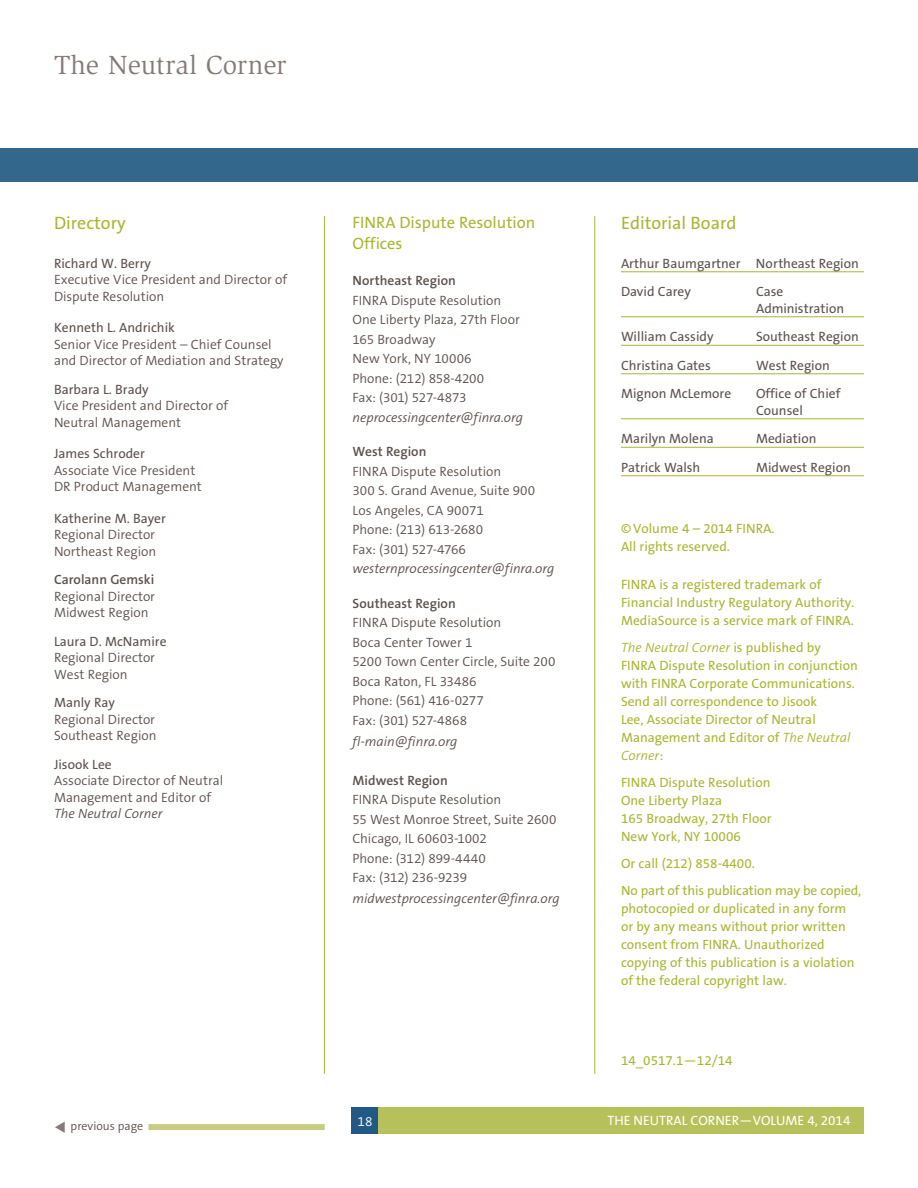
<style>
.page{position:relative;width:918px;height:1188px;background:#fff}
.page>*{position:absolute;margin:0;border:0;box-sizing:border-box;transform-origin:0 0}
.t1{font:27px "Slimbach LT";color:#857a77}
.t2{font:18px "The Sans B5 Plain";color:#a9b632}
.text_head_sub{font:16.5px/21px "The Sans B5 Plain";color:#a9b632}
.t3{font:13.5px/18px "The Sans B5 Plain";color:#a9b632}
.text{font:300 13.5px/16.5px "The Sans B4";color:#5d514e}
.directory_text{font:300 13.5px/16.5px "The Sans B4";color:#5d514e}
.text-2{font:13.5px/16.5px "The Sans B5 Plain";color:#5d514e}
.text-3{font:italic 300 13.5px "The Sans B4";color:#5d514e}
.directory_head{font:13.5px "The Sans B5 Plain";color:#5d514e}
.text-4{font:600 13.5px "The Sans B6";color:#5d514e}
.t4{font:13.5px "The Sans B5 Plain";color:#fff}
.text-5{font:300 13.5px "The Sans B4";letter-spacing:-.025em;color:#5d514e}
.directory_head-2{font:600 13.5px "The Sans B6";color:#5d514e}
.page_numbers{font:300 13.5px "The Sans B4";color:#fff}
.text-6{font:300 12px "The Sans B4";color:#5d514e}
.s1{font-family:"The Sans B6";font-weight:600}
.s2{font-style:italic}
.s3{font-family:"The Sans B4";font-weight:300;font-style:italic}
</style>
<div class="page">
<div style="left:148px;top:1124px;width:177px;height:6px;background:#c7ce82"></div>
<div style="left:0;top:148px;width:918px;height:34px;background:#33678c"></div>
<div style="left:378px;top:1107px;width:486px;height:27px;background:#b7c15c"></div>
<div style="left:351px;top:1107px;width:27px;height:27px;background:#215885"></div>
<hr style="left:621px;top:271px;width:243px;height:1px;background:#a9b632">
<hr style="left:621px;top:316px;width:243px;height:1px;background:#a9b632">
<hr style="left:621px;top:345px;width:243px;height:1px;background:#a9b632">
<hr style="left:621px;top:373px;width:243px;height:1px;background:#a9b632">
<hr style="left:621px;top:418px;width:243px;height:1px;background:#a9b632">
<hr style="left:621px;top:447px;width:243px;height:1px;background:#a9b632">
<hr style="left:621px;top:475px;width:243px;height:1px;background:#a9b632">
<hr style="left:594px;top:216px;width:1px;height:858px;background:#a9b632">
<hr style="left:324px;top:216px;width:1px;height:858px;background:#a9b632">
<h1 class="t1" style="left:54px;top:50px;width:234px">The Neutral Corner</h1>
<p class="text_head_sub" style="left:352px;top:213px;width:184px">FINRA Dispute Resolution<br>Offices</p>
<p class="text-4" style="left:352px;top:273px;width:105px">Northeast Region</p>
<p class="text" style="left:352px;top:292px;width:150px">FINRA Dispute Resolution</p>
<p class="text" style="left:352px;top:312px;width:169px">One Liberty Plaza, 27th Floor</p>
<p class="text" style="left:352px;top:331px;width:85px">165 Broadway</p>
<p class="text" style="left:352px;top:351px;width:121px">New York, NY 10006</p>
<p class="text" style="left:352px;top:370px;width:133px">Phone: (212) 858-4200</p>
<p class="text" style="left:352px;top:390px;width:116px">Fax: (301) 527-4873</p>
<p class="text-3" style="left:352px;top:410px;width:172px">neprocessingcenter@finra.org</p>
<p class="text-4" style="left:352px;top:444px;width:75px">West Region</p>
<p class="text" style="left:352px;top:463px;width:150px">FINRA Dispute Resolution</p>
<p class="text" style="left:352px;top:483px;width:184px">300 S. Grand Avenue, Suite 900</p>
<p class="text" style="left:352px;top:502px;width:133px">Los Angeles, CA 90071</p>
<p class="text" style="left:352px;top:522px;width:132px">Phone: (213) 613-2680</p>
<p class="text-5" style="left:352px;top:542px;width:115px">Fax: (301) 527-4766</p>
<p class="text-3" style="left:352px;top:561px;width:203px">westernprocessingcenter@finra.org</p>
<p class="text" style="left:352px;top:594px;width:205px;line-height:19.5px"><span class="s1">Southeast Region<br></span>FINRA Dispute Resolution<br>Boca Center Tower 1<br>5200 Town Center Circle, Suite 200</p>
<p class="text" style="left:352px;top:673px;width:126px">Boca Raton, FL 33486</p>
<p class="text" style="left:352px;top:693px;width:133px">Phone: (561) 416-0277</p>
<p class="text" style="left:352px;top:712px;width:116px">Fax: (301) 527-4868</p>
<p class="text-3" style="left:352px;top:734px;width:106px">fl-main@finra.org</p>
<p class="text-4" style="left:352px;top:773px;width:97px">Midwest Region</p>
<p class="text" style="left:352px;top:792px;width:150px">FINRA Dispute Resolution</p>
<p class="text" style="left:352px;top:811px;width:206px">55 West Monroe Street, Suite 2600</p>
<p class="text" style="left:352px;top:831px;width:136px">Chicago, IL 60603-1002</p>
<p class="text" style="left:352px;top:850px;width:135px">Phone: (312) 899-4440</p>
<p class="text" style="left:352px;top:870px;width:116px">Fax: (312) 236-9239</p>
<p class="text-3" style="left:352px;top:891px;width:209px">midwestprocessingcenter@finra.org</p>
<p class="t2" style="left:54px;top:214px;width:73px">Directory</p>
<p class="t2" style="left:621px;top:214px;width:117px">Editorial Board</p>
<p class="text-2" style="left:621px;top:255px;width:239px">Arthur Baumgartner Northeast Region</p>
<p class="text-2" style="left:621px;top:284px;width:71px">David Carey</p>
<p class="text-2" style="left:756px;top:284px;width:90px">Case<br>Administration</p>
<p class="text-2" style="left:621px;top:329px;width:94px">William Cassidy</p>
<p class="text-2" style="left:756px;top:329px;width:104px">Southeast Region</p>
<p class="text-2" style="left:621px;top:357px;width:91px">Christina Gates</p>
<p class="text-2" style="left:756px;top:357px;width:75px">West Region</p>
<p class="text-2" style="left:621px;top:386px;width:112px">Mignon McLemore</p>
<p class="text-2" style="left:756px;top:386px;width:86px">Office of Chief<br>Counsel</p>
<p class="text-2" style="left:621px;top:431px;width:94px">Marilyn Molena</p>
<p class="text-2" style="left:756px;top:431px;width:62px">Mediation</p>
<p class="text-2" style="left:621px;top:459px;width:81px">Patrick Walsh</p>
<p class="text-2" style="left:756px;top:459px;width:96px">Midwest Region</p>
<p class="directory_head" style="left:54px;top:256px;width:98px">Richard W. Berry</p>
<p class="text" style="left:54px;top:272px;width:235px">Executive Vice President and Director of<br>Dispute Resolution</p>
<p class="directory_head" style="left:54px;top:320px;width:122px">Kenneth L. Andrichik</p>
<p class="directory_text" style="left:54px;top:336px;width:231px">Senior Vice President – Chief Counsel and Director of Mediation and Strategy</p>
<p class="directory_head" style="left:54px;top:382px;width:96px">Barbara L. Brady</p>
<p class="directory_text" style="left:54px;top:398px;width:176px">Vice President and Director of<br>Neutral Management</p>
<p class="directory_head" style="left:54px;top:446px;width:92px">James Schroder</p>
<p class="text" style="left:54px;top:462px;width:149px">Associate Vice President<br>DR Product Management</p>
<p class="directory_head" style="left:54px;top:511px;width:113px">Katherine M. Bayer</p>
<p class="directory_text" style="left:54px;top:527px;width:104px">Regional Director<br>Northeast Region</p>
<p class="directory_head-2" style="left:54px;top:572px;width:102px">Carolann Gemski</p>
<p class="directory_text" style="left:54px;top:588px;width:103px">Regional Director</p>
<p class="directory_text" style="left:54px;top:605px;width:96px">Midwest Region</p>
<p class="directory_head" style="left:54px;top:634px;width:114px">Laura D. McNamire</p>
<p class="directory_text" style="left:54px;top:650px;width:103px">Regional Director<br>West Region</p>
<p class="directory_head" style="left:54px;top:695px;width:63px">Manly Ray</p>
<p class="directory_text" style="left:54px;top:711px;width:104px">Regional Director<br>Southeast Region</p>
<p class="directory_head" style="left:54px;top:757px;width:59px">Jisook Lee</p>
<p class="text" style="left:54px;top:773px;width:171px">Associate Director of Neutral<br>Management and Editor of<br><span class="s2">The Neutral Corner</span></p>
<p class="t3" style="left:621px;top:520px;width:155px">© Volume 4 – 2014 FINRA.<br>All rights reserved.</p>
<p class="t3" style="left:621px;top:576px;width:235px">FINRA is a registered trademark of<br>Financial Industry Regulatory Authority.<br>MediaSource is a service mark of FINRA.</p>
<p class="t3" style="left:621px;top:639px;width:238px"><span class="s3">The Neutral Corner</span> is published by<br>FINRA Dispute Resolution in conjunction with FINRA Corporate Communications.<br>Send all correspondence to Jisook<br>Lee, Associate Director of Neutral<br>Management and Editor of <span class="s3">The Neutral<br>Corner</span>:</p>
<p class="t3" style="left:621px;top:773px;width:152px">FINRA Dispute Resolution<br>One Liberty Plaza<br>165 Broadway, 27th Floor<br>New York, NY 10006</p>
<p class="t3" style="left:621px;top:854px;width:135px">Or call (212) 858-4400.</p>
<p class="t3" style="left:621px;top:881px;width:242px">No part of this publication may be copied, photocopied or duplicated in any form or by any means without prior written consent from FINRA. Unauthorized copying of this publication is a violation of the federal copyright law.</p>
<p class="text-6" style="left:71px;top:1120px;width:74px">previous page</p>
<p class="page_numbers" style="left:358px;top:1114px;width:16px">18</p>
<p class="t3" style="left:621px;top:1052px;width:113px">14_0517.1—12/14</p>
<p class="t4" style="left:607px;top:1113px;width:245px">THE NEUTRAL CORNER—VOLUME 4, 2014</p>
</div>
